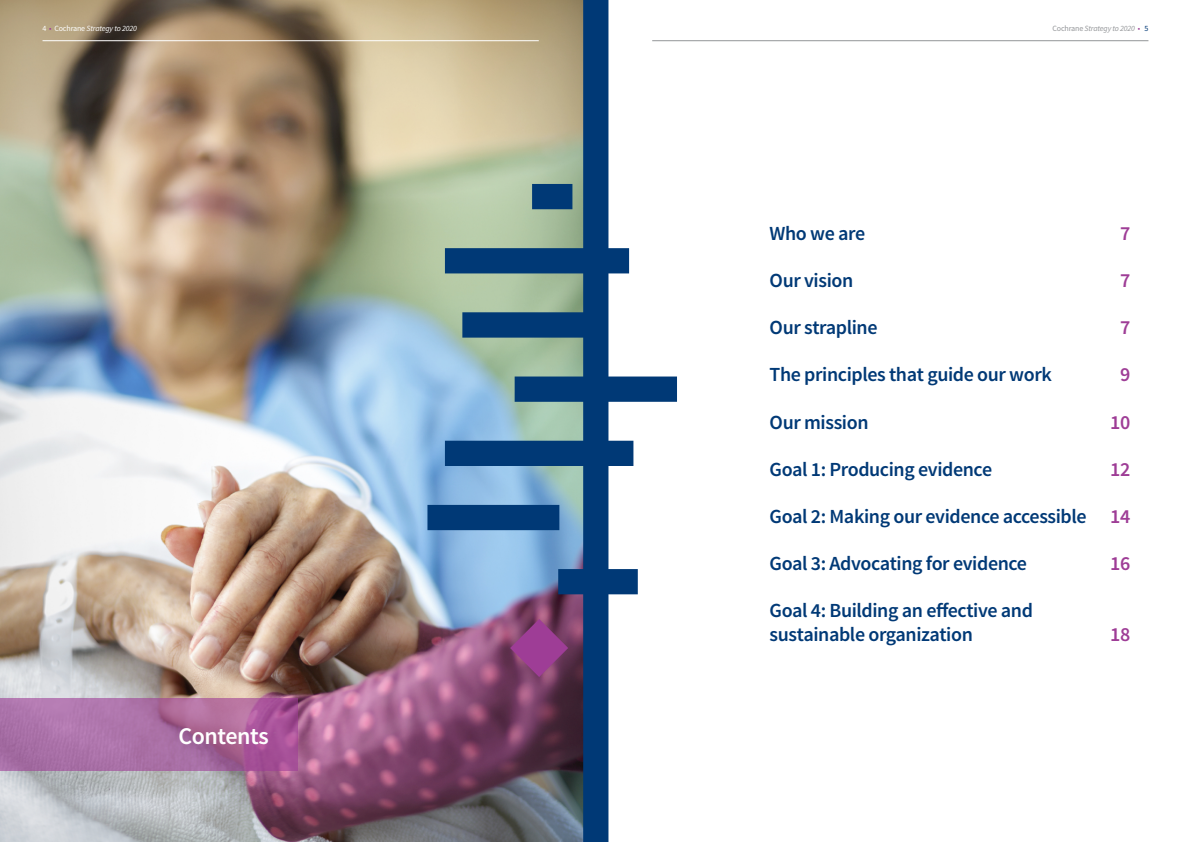
<style>
.page{position:relative;width:1191px;height:842px;background:#fff}
.page>*{position:absolute;margin:0;border:0;box-sizing:border-box;transform-origin:0 0}
.t1{font:600 24px "Source Sans Pro";letter-spacing:-.02em;color:#fff}
.t2{font:600 20px/24px "Source Sans Pro";letter-spacing:-.02em;color:#003976}
.t3{font:600 20px "Source Sans Pro";letter-spacing:-.02em;color:#9e3d96}
.t4{font:italic 8px "Source Sans Pro";letter-spacing:-.02em;color:#fff}
.t5{font:italic 8px "Source Sans Pro";letter-spacing:-.02em;color:#939598}
.s1{font-style:normal;color:#003976}
.s2{font-style:normal;color:#9e3d96}
.s3{font-style:normal;color:#939598}
.s4{font-style:normal}
.s5{color:#9e3d96}
</style>
<div class="page">
<hr style="left:652px;top:41px;width:496px;height:1px;background:#939598">
<img style="left:0;top:0;width:427px;height:842px">
<hr style="left:43px;top:41px;width:496px;height:1px;background:#fff">
<svg style="left:0;top:699px;width:298px;height:72px;background:#aa6aa1"></svg>
<svg style="left:427px;top:0;width:250px;height:842px"></svg>
<svg style="left:510px;top:619px;width:58px;height:58px;background:#8a3e7c"></svg>
<p class="t4" style="left:43px;top:23px;width:96px"><span class="s1">4</span> <span class="s2">•</span> <span class="s3">Cochrane</span> Strategy to 2020</p>
<p class="t5" style="left:1052px;top:23px;width:97px"><span class="s4">Cochrane</span> Strategy to 2020 <span class="s2">•</span> <span class="s1">5</span></p>
<p class="t1" style="left:179px;top:721px;width:92px">Contents</p>
<p class="t2" style="left:769px;top:222px;width:97px">Who we are</p>
<p class="t3" style="left:1120px;top:221px;width:12px">7</p>
<p class="t2" style="left:769px;top:269px;width:85px">Our vision</p>
<p class="t3" style="left:1120px;top:268px;width:12px">7</p>
<p class="t2" style="left:769px;top:316px;width:109px">Our strapline</p>
<p class="t3" style="left:1120px;top:315px;width:12px">7</p>
<p class="t2" style="left:769px;top:363px;width:284px">The principles that guide our work</p>
<p class="t3" style="left:1120px;top:362px;width:12px">9</p>
<p class="t2" style="left:769px;top:410px;width:100px">Our mission</p>
<p class="t3" style="left:1110px;top:409px;width:22px">10</p>
<p class="t2" style="left:769px;top:457px;width:224px">Goal 1: Producing evidence</p>
<p class="t3" style="left:1110px;top:456px;width:22px">12</p>
<p class="t2" style="left:769px;top:504px;width:362px">Goal 2: Making our evidence accessible <span class="s5">14</span></p>
<p class="t2" style="left:769px;top:551px;width:259px">Goal 3: Advocating for evidence</p>
<p class="t3" style="left:1110px;top:550px;width:22px">16</p>
<p class="t2" style="left:769px;top:598px;width:265px">Goal 4: Building an effective and sustainable organization</p>
<p class="t3" style="left:1110px;top:621px;width:22px">18</p>
</div>
